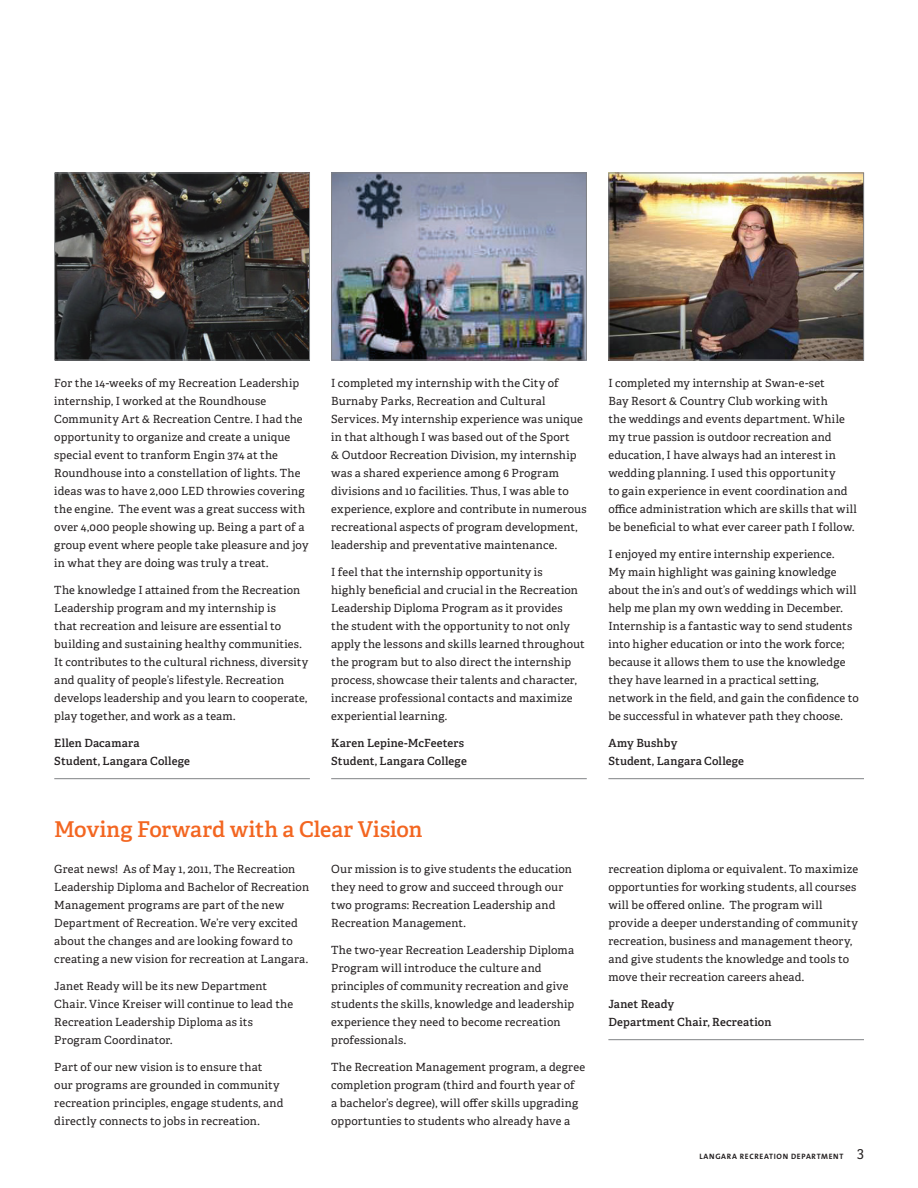
<style>
.page{position:relative;width:918px;height:1188px;background:#fff}
.page>*{position:absolute;margin:0;border:0;box-sizing:border-box;transform-origin:0 0}
.t1{font:600 21.75px "Adelle";color:#f36621}
.t2{font:11.25px/18px "Adelle";letter-spacing:.015em;color:#231f20}
.t3{font:600 11.25px/18px "Adelle";letter-spacing:.015em;color:#231f20}
.t4{font:700 7.8px "The Sans Os F";letter-spacing:.09em;color:#231f20}
.s1{font-family:"Adelle";font-weight:400;font-size:13.5px}
</style>
<div class="page">
<hr style="left:54px;top:778px;width:256px;height:1px;background:#808285">
<img style="left:56px;top:175px;width:252px;height:183px">
<div style="left:54px;top:173px;width:256px;height:187px;border:1px solid #808285"></div>
<hr style="left:331px;top:778px;width:256px;height:1px;background:#808285">
<img style="left:333px;top:175px;width:252px;height:183px">
<div style="left:331px;top:173px;width:256px;height:187px;border:1px solid #808285"></div>
<hr style="left:608px;top:778px;width:256px;height:1px;background:#808285">
<img style="left:610px;top:175px;width:252px;height:183px">
<div style="left:608px;top:173px;width:256px;height:187px;border:1px solid #808285"></div>
<hr style="left:608px;top:1039px;width:256px;height:1px;background:#808285">
<p class="t2" style="left:54px;top:374px;width:256px">For the 14-weeks of my Recreation Leadership internship, I worked at the Roundhouse Community Art &amp; Recreation Centre. I had the opportunity to organize and create a unique special event to tranform Engin 374 at the Roundhouse into a constellation of lights. The ideas was to have 2,000 LED throwies covering the engine. The event was a great success with over 4,000 people showing up. Being a part of a group event where people take pleasure and joy in what they are doing was truly a treat.</p>
<p class="t2" style="left:54px;top:581px;width:256px">The knowledge I attained from the Recreation Leadership program and my internship is<br>that recreation and leisure are essential to building and sustaining healthy communities.<br>It contributes to the cultural richness, diversity and quality of people’s lifestyle. Recreation develops leadership and you learn to cooperate, play together, and work as a team.</p>
<p class="t3" style="left:54px;top:734px;width:137px">Ellen Dacamara<br>Student, Langara College</p>
<p class="t2" style="left:331px;top:374px;width:257px">I completed my internship with the City of Burnaby Parks, Recreation and Cultural Services. My internship experience was unique in that although I was based out of the Sport<br>&amp; Outdoor Recreation Division, my internship was a shared experience among 6 Program divisions and 10 facilities. Thus, I was able to experience, explore and contribute in numerous recreational aspects of program development, leadership and preventative maintenance.</p>
<p class="t2" style="left:331px;top:563px;width:255px">I feel that the internship opportunity is<br>highly beneficial and crucial in the Recreation Leadership Diploma Program as it provides<br>the student with the opportunity to not only apply the lessons and skills learned throughout the program but to also direct the internship process, showcase their talents and character, increase professional contacts and maximize experiential learning.</p>
<p class="t3" style="left:331px;top:734px;width:137px">Karen Lepine-McFeeters<br>Student, Langara College</p>
<h1 class="t1" style="left:54px;top:816px;width:370px">Moving Forward with a Clear Vision</h1>
<p class="t2" style="left:54px;top:860px;width:256px">Great news! As of May 1, 2011, The Recreation Leadership Diploma and Bachelor of Recreation Management programs are part of the new Department of Recreation. We’re very excited about the changes and are looking foward to creating a new vision for recreation at Langara.</p>
<p class="t2" style="left:54px;top:977px;width:240px">Janet Ready will be its new Department Chair. Vince Kreiser will continue to lead the Recreation Leadership Diploma as its Program Coordinator.</p>
<p class="t2" style="left:54px;top:1058px;width:231px">Part of our new vision is to ensure that our programs are grounded in community recreation principles, engage students, and directly connects to jobs in recreation.</p>
<p class="t2" style="left:331px;top:860px;width:242px">Our mission is to give students the education they need to grow and succeed through our two programs: Recreation Leadership and Recreation Management.</p>
<p class="t2" style="left:331px;top:941px;width:245px">The two-year Recreation Leadership Diploma Program will introduce the culture and principles of community recreation and give students the skills, knowledge and leadership experience they need to become recreation professionals.</p>
<p class="t2" style="left:331px;top:1058px;width:255px">The Recreation Management program, a degree completion program (third and fourth year of<br>a bachelor’s degree), will offer skills upgrading opportunties to students who already have a</p>
<p class="t2" style="left:608px;top:374px;width:250px">I completed my internship at Swan-e-set<br>Bay Resort &amp; Country Club working with<br>the weddings and events department. While my true passion is outdoor recreation and education, I have always had an interest in wedding planning. I used this opportunity<br>to gain experience in event coordination and office administration which are skills that will be beneficial to what ever career path I follow.</p>
<p class="t2" style="left:608px;top:545px;width:252px">I enjoyed my entire internship experience.<br>My main highlight was gaining knowledge about the in’s and out’s of weddings which will help me plan my own wedding in December.<br>Internship is a fantastic way to send students into higher education or into the work force; because it allows them to use the knowledge they have learned in a practical setting, network in the field, and gain the confidence to be successful in whatever path they choose.</p>
<p class="t3" style="left:608px;top:734px;width:137px">Amy Bushby<br>Student, Langara College</p>
<p class="t2" style="left:608px;top:860px;width:251px">recreation diploma or equivalent. To maximize opportunties for working students, all courses will be offered online. The program will provide a deeper understanding of community recreation, business and management theory, and give students the knowledge and tools to move their recreation careers ahead.</p>
<p class="t3" style="left:608px;top:995px;width:165px">Janet Ready<br>Department Chair, Recreation</p>
<p class="t4" style="left:699px;top:1152px;width:166px">LANGARA RECREATION DEPARTMENT <span class="s1">3</span></p>
</div>
